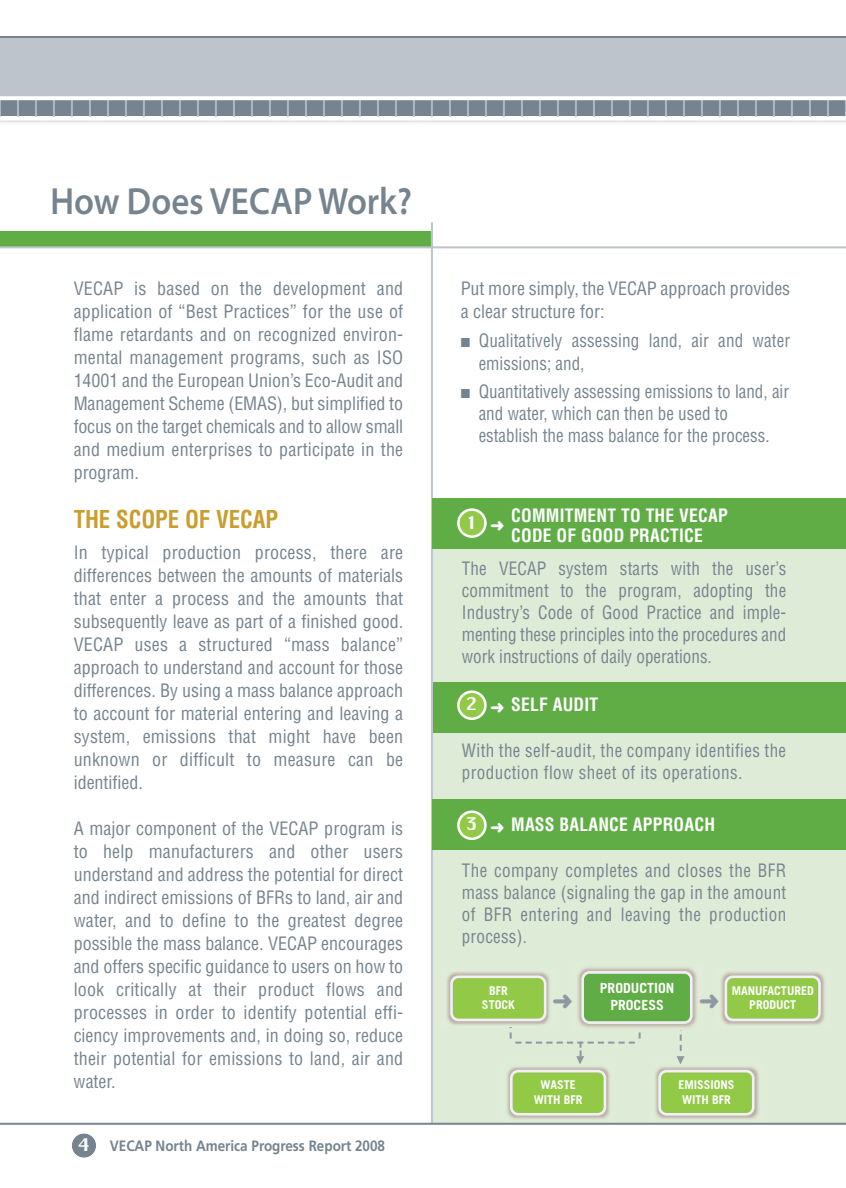
<style>
.page{position:relative;width:846px;height:1188px;background:#fff}
.page>*{position:absolute;margin:0;border:0;box-sizing:border-box;transform-origin:0 0}
.t1{font:38px "Myriad MM.215.wt.700.wd";color:#76848f;scale:.85 1}
.t2{font:700 condensed 24px "Helvetica";color:#c99d2e;scale:.95 1}
.t3{font:condensed 18px/23px "Helvetica";letter-spacing:.01em;color:#76848f;text-align:justify}
.t4{font:condensed 18px/22px "Helvetica";letter-spacing:.01em;color:#76848f;scale:.95 1}
.t5{font:700 condensed 18px/20px "Helvetica";letter-spacing:.015em;color:#fff}
.t6{font:17px "Chicago";color:#fff}
.t7{font:700 15px "Frutiger";color:#76848f;scale:.9 1}
.t8{font:700 14px "Trade Gothic";color:#fff}
.t9{font:700 12px/14.6px "Trade Gothic";color:#fff;text-align:center}
.s1{font-family:"Chicago";font-weight:400;font-size:17px;color:#fff}
.s2{font-family:"Chicago";font-weight:400;font-stretch:normal;font-size:17px}
</style>
<div class="page">
<div style="left:0;top:37px;width:846px;height:76px;background:#bdc4cc"></div>
<div style="left:0;top:100px;width:846px;height:20px;background:#76848f"></div>
<div style="left:433px;top:504px;width:413px;height:620px;background:#deebd6"></div>
<div style="left:433px;top:682px;width:413px;height:51px;background:#60ad45"></div>
<svg style="left:845px;top:100px;width:1px;height:17px"></svg>
<div style="left:0;top:231px;width:432px;height:16px;background:#60ad45"></div>
<hr style="left:431px;top:222px;width:2px;height:902px;background:#bdc4cc">
<svg style="left:0;top:100px;width:1px;height:17px"></svg>
<svg style="left:17px;top:100px;width:2px;height:17px"></svg>
<svg style="left:35px;top:100px;width:2px;height:17px"></svg>
<svg style="left:53px;top:100px;width:2px;height:17px"></svg>
<svg style="left:71px;top:100px;width:2px;height:17px"></svg>
<svg style="left:89px;top:100px;width:2px;height:17px"></svg>
<svg style="left:107px;top:100px;width:2px;height:17px"></svg>
<svg style="left:125px;top:100px;width:2px;height:17px"></svg>
<svg style="left:143px;top:100px;width:2px;height:17px"></svg>
<svg style="left:161px;top:100px;width:2px;height:17px"></svg>
<svg style="left:179px;top:100px;width:2px;height:17px"></svg>
<svg style="left:197px;top:100px;width:2px;height:17px"></svg>
<svg style="left:215px;top:100px;width:2px;height:17px"></svg>
<svg style="left:233px;top:100px;width:2px;height:17px"></svg>
<svg style="left:251px;top:100px;width:2px;height:17px"></svg>
<svg style="left:269px;top:100px;width:2px;height:17px"></svg>
<svg style="left:287px;top:100px;width:2px;height:17px"></svg>
<svg style="left:305px;top:100px;width:2px;height:17px"></svg>
<svg style="left:323px;top:100px;width:2px;height:17px"></svg>
<svg style="left:341px;top:100px;width:2px;height:17px"></svg>
<svg style="left:359px;top:100px;width:2px;height:17px"></svg>
<svg style="left:377px;top:100px;width:2px;height:17px"></svg>
<svg style="left:395px;top:100px;width:2px;height:17px"></svg>
<svg style="left:413px;top:100px;width:2px;height:17px"></svg>
<svg style="left:431px;top:100px;width:2px;height:17px"></svg>
<svg style="left:449px;top:100px;width:2px;height:17px"></svg>
<svg style="left:467px;top:100px;width:2px;height:17px"></svg>
<svg style="left:485px;top:100px;width:2px;height:17px"></svg>
<svg style="left:503px;top:100px;width:2px;height:17px"></svg>
<svg style="left:521px;top:100px;width:2px;height:17px"></svg>
<svg style="left:539px;top:100px;width:2px;height:17px"></svg>
<svg style="left:557px;top:100px;width:2px;height:17px"></svg>
<svg style="left:575px;top:100px;width:2px;height:17px"></svg>
<svg style="left:593px;top:100px;width:2px;height:17px"></svg>
<svg style="left:611px;top:100px;width:2px;height:17px"></svg>
<svg style="left:629px;top:100px;width:2px;height:17px"></svg>
<svg style="left:647px;top:100px;width:2px;height:17px"></svg>
<svg style="left:665px;top:100px;width:2px;height:17px"></svg>
<svg style="left:683px;top:100px;width:2px;height:17px"></svg>
<svg style="left:701px;top:100px;width:2px;height:17px"></svg>
<svg style="left:719px;top:100px;width:2px;height:17px"></svg>
<svg style="left:737px;top:100px;width:2px;height:17px"></svg>
<svg style="left:755px;top:100px;width:2px;height:17px"></svg>
<svg style="left:773px;top:100px;width:2px;height:17px"></svg>
<svg style="left:791px;top:100px;width:2px;height:17px"></svg>
<svg style="left:809px;top:100px;width:2px;height:17px"></svg>
<svg style="left:827px;top:100px;width:2px;height:17px"></svg>
<svg style="left:72px;top:1133px;width:24px;height:25px"></svg>
<hr style="left:0;top:246px;width:846px;height:2px;background:#bdc4cc">
<hr style="left:0;top:1123px;width:846px;height:2px;background:#76848f">
<hr style="left:0;top:36px;width:846px;height:2px;background:#76848f">
<div style="left:433px;top:498px;width:413px;height:51px;background:#60ad45"></div>
<svg style="left:457px;top:508px;width:30px;height:30px"></svg>
<div style="left:433px;top:799px;width:413px;height:51px;background:#60ad45"></div>
<svg style="left:457px;top:690px;width:30px;height:30px"></svg>
<svg style="left:457px;top:810px;width:30px;height:30px"></svg>
<img style="left:510px;top:1116px;width:97px;height:3px">
<img style="left:658px;top:1116px;width:98px;height:3px">
<img style="left:447px;top:975px;width:3px;height:47px">
<img style="left:821px;top:974px;width:4px;height:49px">
<svg style="left:0;top:117px;width:846px;height:4px;fill:#fff"></svg>
<svg style="left:0;top:96px;width:846px;height:4px;fill:#fff"></svg>
<svg style="left:450px;top:971px;width:371px;height:145px"></svg>
<h1 class="t1" style="left:50px;top:187px;width:427px">How Does VECAP Work?</h1>
<p class="t3" style="left:74px;top:277px;width:331px">VECAP is based on the development and application of “Best Practices” for the use of flame retardants and on recognized environ&shy;mental management programs, such as ISO 14001 and the European Union’s Eco-Audit and Management Scheme (EMAS), but simplified to focus on the target chemicals and to allow small and medium enterprises to participate in the program.</p>
<h2 class="t2" style="left:74px;top:506px;width:217px">THE SCOPE OF VECAP</h2>
<p class="t3" style="left:74px;top:542px;width:331px">In typical production process, there are differences between the amounts of materials that enter a process and the amounts that subsequently leave as part of a finished good.<br>VECAP uses a structured “mass balance” approach to understand and account for those differences. By using a mass balance approach to account for material entering and leaving a system, emissions that might have been unknown or difficult to measure can be identified.</p>
<p class="t3" style="left:74px;top:818px;width:331px">A major component of the VECAP program is to help manufacturers and other users understand and address the potential for direct and indirect emissions of BFRs to land, air and water, and to define to the greatest degree possible the mass balance. VECAP encourages and offers specific guidance to users on how to look critically at their product flows and processes in order to identify potential effi&shy;ciency improvements and, in doing so, reduce their potential for emissions to land, air and water.</p>
<p class="t7" style="left:79px;top:1140px;width:342px"><span class="s1">4</span> VECAP North America Progress Report 2008</p>
<p class="t3" style="left:461px;top:277px;width:331px">Put more simply, the VECAP approach provides a clear structure for:</p>
<p class="t4" style="left:479px;top:329px;width:329px;line-height:23px;text-indent:-18px">■ Qualitatively assessing land, air and water emissions; and,</p>
<p class="t4" style="left:479px;top:381px;width:328px;text-indent:-18px">■ Quantitatively assessing emissions to land, air and water, which can then be used to establish the mass balance for the process.</p>
<p class="t6" style="left:466px;top:513px;width:40px">1 ➜</p>
<p class="t5" style="left:511px;top:506px;width:218px">COMMITMENT TO THE VECAP<br>CODE OF GOOD PRACTICE</p>
<p class="t4" style="left:462px;top:557px;width:343px;text-align:justify">The VECAP system starts with the user’s commitment to the program, adopting the Industry’s Code of Good Practice and imple&shy;menting these principles into the procedures and work instructions of daily operations.</p>
<p class="t5" style="left:466px;top:695px;width:134px"><span class="s2">2</span> ➜ SELF AUDIT</p>
<p class="t4" style="left:462px;top:740px;width:343px">With the self-audit, the company identifies the production flow sheet of its operations.</p>
<p class="t5" style="left:466px;top:815px;width:251px"><span class="s2">3</span> ➜ MASS BALANCE APPROACH</p>
<p class="t4" style="left:462px;top:859px;width:343px;text-align:justify">The company completes and closes the BFR mass balance (signaling the gap in the amount of BFR entering and leaving the production process).</p>
<p class="t9" style="left:482px;top:984px;width:34px">BFR<br>STOCK</p>
<p class="t8" style="left:600px;top:983px;width:76px">PRODUCTION</p>
<p class="t8" style="left:610px;top:1000px;width:55px">PROCESS</p>
<p class="t9" style="left:732px;top:984px;width:84px">MANUFACTURED</p>
<p class="t9" style="left:749px;top:999px;width:48px">PRODUCT</p>
<p class="t9" style="left:534px;top:1079px;width:50px">WASTE<br>WITH BFR</p>
<p class="t9" style="left:678px;top:1079px;width:58px">EMISSIONS<br>WITH BFR</p>
</div>
